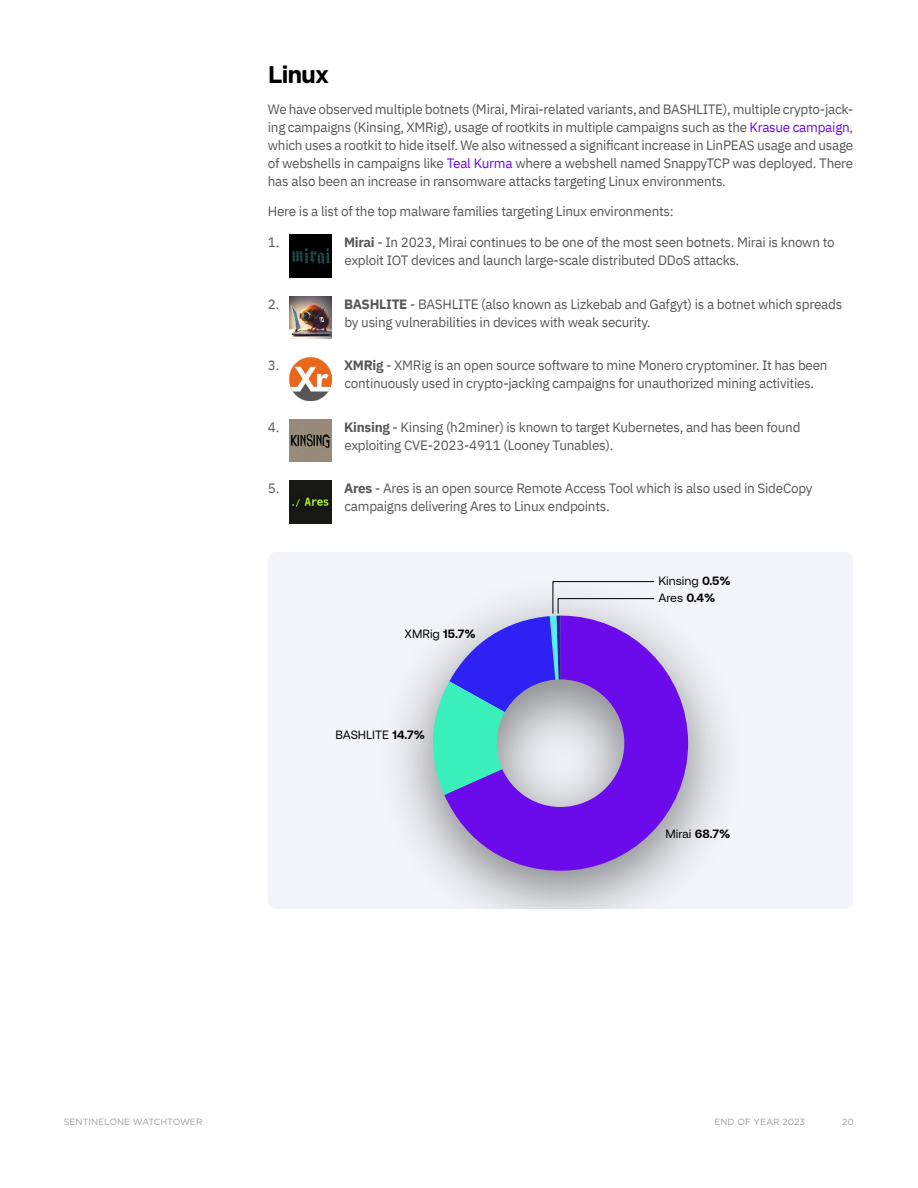
<style>
.page{position:relative;width:918px;height:1188px;background:#fff}
.page>*{position:absolute;margin:0;border:0;box-sizing:border-box;transform-origin:0 0}
.t1{font:700 24px "Gotham";letter-spacing:-.05em;color:#000}
.t2{font:13.5px/18px "IBM Plex Sans";letter-spacing:-.02em;color:#575756}
.t3{font:12px/17px "Sentinel Sans Text";color:#000}
.t4{font:9px "Gotham";color:#9d9d9c}
.s1{color:#6b0aea}
.s2{font-weight:700}
</style>
<div class="page">
<img style="left:289px;top:234px;width:43px;height:43px">
<img style="left:289px;top:296px;width:43px;height:43px">
<img style="left:289px;top:358px;width:43px;height:42px">
<img style="left:289px;top:419px;width:43px;height:43px">
<img style="left:289px;top:481px;width:43px;height:42px">
<div style="left:268px;top:552px;width:585px;height:357px;background:#f3f4f9;border-radius:9px"></div>
<svg style="left:444px;top:616px;width:244px;height:255px;background:#8d4fe0"></svg>
<svg style="left:428px;top:581px;width:226px;height:214px"></svg>
<h1 class="t1" style="left:268px;top:59px;width:63px">Linux</h1>
<p class="t2" style="left:268px;top:99px;width:587px;text-align:justify">We have observed multiple botnets (Mirai, Mirai-related variants, and BASHLITE), multiple crypto-jack&shy;ing campaigns (Kinsing, XMRig), usage of rootkits in multiple campaigns such as the <span class="s1">Krasue campaign</span>, which uses a rootkit to hide itself. We also witnessed a significant increase in LinPEAS usage and usage of webshells in campaigns like <span class="s1">Teal Kurma</span> where a webshell named SnappyTCP was deployed. There has also been an increase in ransomware attacks targeting Linux environments.</p>
<p class="t2" style="left:268px;top:202px;width:407px">Here is a list of the top malware families targeting Linux environments:</p>
<p class="t2" style="left:268px;top:232px;width:13px">1.</p>
<p class="t2" style="left:344px;top:232px;width:492px"><span class="s2">Mirai</span> - In 2023, Mirai continues to be one of the most seen botnets. Mirai is known to exploit IOT devices and launch large-scale distributed DDoS attacks.</p>
<p class="t2" style="left:268px;top:294px;width:13px">2.</p>
<p class="t2" style="left:344px;top:294px;width:500px"><span class="s2">BASHLITE</span> - BASHLITE (also known as Lizkebab and Gafgyt) is a botnet which spreads by using vulnerabilities in devices with weak security.</p>
<p class="t2" style="left:268px;top:355px;width:13px">3.</p>
<p class="t2" style="left:344px;top:355px;width:485px"><span class="s2">XMRig</span> - XMRig is an open source software to mine Monero cryptominer. It has been continuously used in crypto-jacking campaigns for unauthorized mining activities.</p>
<p class="t2" style="left:268px;top:417px;width:13px">4.</p>
<p class="t2" style="left:344px;top:417px;width:458px"><span class="s2">Kinsing</span> - Kinsing (h2miner) is known to target Kubernetes, and has been found exploiting CVE-2023-4911 (Looney Tunables).</p>
<p class="t2" style="left:268px;top:478px;width:13px">5.</p>
<p class="t2" style="left:344px;top:478px;width:470px"><span class="s2">Ares</span> - Ares is an open source Remote Access Tool which is also used in SideCopy campaigns delivering Ares to Linux endpoints.</p>
<p class="t3" style="left:405px;top:626px;width:73px">XMRig <span class="s2">15.7%</span></p>
<p class="t3" style="left:336px;top:726px;width:91px">BASHLITE <span class="s2">14.7%</span></p>
<p class="t3" style="left:658px;top:573px;width:74px">Kinsing <span class="s2">0.5%<br></span>Ares <span class="s2">0.4%</span></p>
<p class="t3" style="left:665px;top:825px;width:67px">Mirai <span class="s2">68.7%</span></p>
<p class="t4" style="left:64px;top:1116px;width:140px">SENTINELONE WATCHTOWER</p>
<p class="t4" style="left:714px;top:1116px;width:92px">END OF YEAR 2023</p>
<p class="t4" style="left:842px;top:1116px;width:13px">20</p>
</div>
